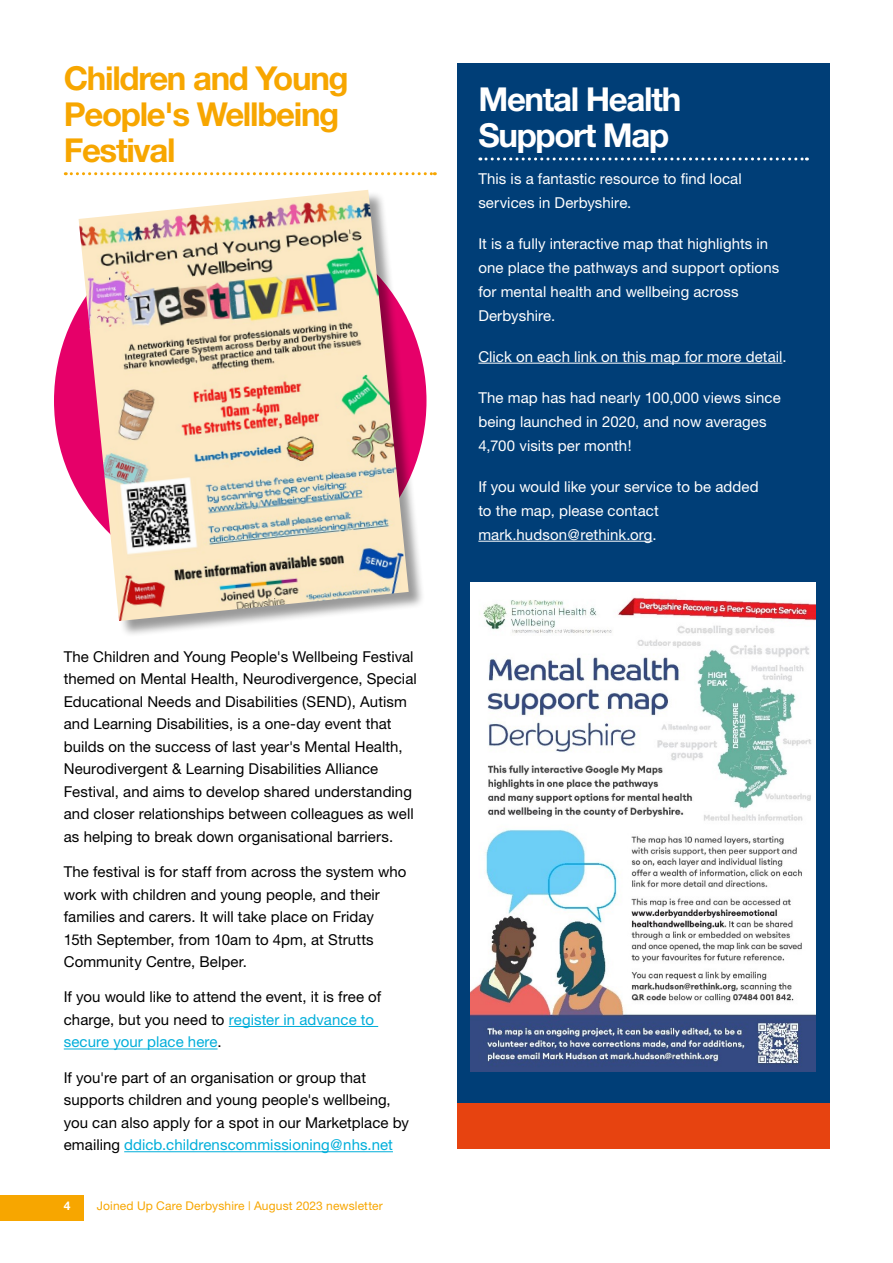
<style>
.page{position:relative;width:893px;height:1263px;background:#fff}
.page>*{position:absolute;margin:0;border:0;box-sizing:border-box;transform-origin:0 0}
.H2_underline{font:700 33px/36px "Helvetica Neue";letter-spacing:-.04em;color:#f7a600}
.H2_underline-2{font:700 33px/36px "Helvetica Neue";letter-spacing:-.04em;color:#fff}
.t1{font:15px/22.5px "Helvetica Neue";letter-spacing:.005em;color:#000}
.t2{font:15px/24px "Helvetica Neue";letter-spacing:.005em;color:#fff}
.t3{font:12px "Helvetica Neue";letter-spacing:.01em;color:#f7a600}
.t4{font:700 12px "Helvetica Neue";color:#fff}
.s1{color:#00aeda}
</style>
<div class="page">
<div style="left:54px;top:215px;width:372px;height:372px;background:#e60069;border-radius:50%"></div>
<div style="left:0;top:1194px;width:83px;height:26px;background:#f7a600"></div>
<svg style="left:65px;top:172px;width:370px;height:3px"></svg>
<hr style="left:229px;top:1026px;width:149px;height:1px;background:#00aeda">
<hr style="left:64px;top:1048px;width:154px;height:1px;background:#00aeda">
<hr style="left:124px;top:1151px;width:269px;height:1px;background:#00aeda">
<div style="left:457px;top:64px;width:372px;height:1085px;background:#003e77"></div>
<svg style="left:480px;top:157px;width:327px;height:3px"></svg>
<hr style="left:478px;top:363px;width:304px;height:1px;background:#fff">
<hr style="left:478px;top:541px;width:174px;height:1px;background:#fff">
<div style="left:80px;top:191px;width:345px;height:447px;background:#000;opacity:.4"></div>
<img style="left:79px;top:190px;width:330px;height:431px">
<img style="left:471px;top:583px;width:345px;height:488px">
<div style="left:457px;top:1103px;width:372px;height:46px;background:#e74310"></div>
<h2 class="H2_underline" style="left:64px;top:59px;width:287px">Children and Young<br>People's Wellbeing<br>Festival</h2>
<p class="t1" style="left:64px;top:645px;width:355px">The Children and Young People's Wellbeing Festival themed on Mental Health, Neurodivergence, Special Educational Needs and Disabilities (SEND), Autism and Learning Disabilities, is a one-day event that builds on the success of last year's Mental Health, Neurodivergent &amp; Learning Disabilities Alliance Festival, and aims to develop shared understanding and closer relationships between colleagues as well as helping to break down organisational barriers.</p>
<p class="t1" style="left:64px;top:860px;width:344px">The festival is for staff from across the system who work with children and young people, and their families and carers. It will take place on Friday<br>15th September, from 10am to 4pm, at Strutts Community Centre, Belper.</p>
<p class="t1" style="left:64px;top:986px;width:319px">If you would like to attend the event, it is free of charge, but you need to <span class="s1">register in advance to secure your place here</span>.</p>
<p class="t1" style="left:64px;top:1066px;width:347px">If you're part of an organisation or group that supports children and young people's wellbeing, you can also apply for a spot in our Marketplace by emailing <span class="s1">ddicb.childrenscommissioning@nhs.net</span></p>
<p class="t4" style="left:64px;top:1198px;width:8px">4</p>
<p class="t3" style="left:97px;top:1199px;width:287px">Joined Up Care Derbyshire | August 2023 newsletter</p>
<h2 class="H2_underline-2" style="left:478px;top:80px;width:204px">Mental Health<br>Support Map</h2>
<p class="t2" style="left:478px;top:166px;width:265px">This is a fantastic resource to find local services in Derbyshire.</p>
<p class="t2" style="left:478px;top:231px;width:302px">It is a fully interactive map that highlights in one place the pathways and support options for mental health and wellbeing across Derbyshire.</p>
<p class="t2" style="left:478px;top:344px;width:310px">Click on each link on this map for more detail.</p>
<p class="t2" style="left:478px;top:385px;width:304px">The map has had nearly 100,000 views since being launched in 2020, and now averages<br>4,700 visits per month!</p>
<p class="t2" style="left:478px;top:474px;width:282px">If you would like your service to be added to the map, please contact mark.hudson@rethink.org.</p>
</div>
